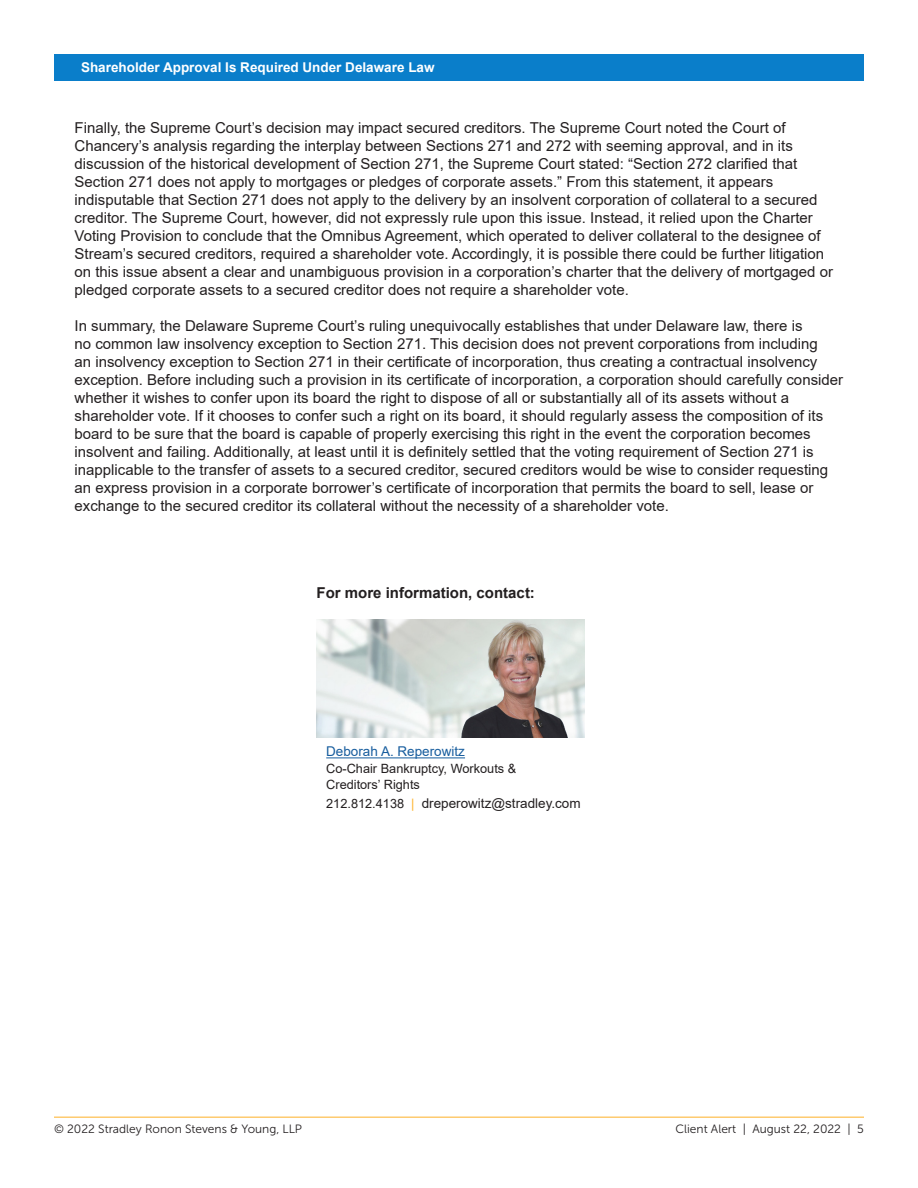
<style>
.page{position:relative;width:918px;height:1188px;background:#fff}
.page>*{position:absolute;margin:0;border:0;box-sizing:border-box;transform-origin:0 0}
.t1{font:15px/18px "Arial";color:#231f20}
.t2{font:700 15px "Arial";color:#231f20}
.t3{font:700 13.5px "Arial";color:#fff}
.t4{font:13.5px "Arial";color:#231f20}
.t5{font:13.5px "Arial";color:#175d9e}
.t6{font:12.75px/16.5px "Arial";color:#231f20}
.t7{font:12px "Museo Sans 300";color:#231f20}
.s1{font-size:12.75px}
.s2{font-size:12.75px;color:#feb127}
</style>
<div class="page">
<hr style="left:54px;top:1117px;width:810px;height:1px;background:#feb127">
<div style="left:54px;top:54px;width:810px;height:27px;background:#0a7eca"></div>
<hr style="left:326px;top:757px;width:139px;height:1px;background:#175d9e">
<img style="left:317px;top:619px;width:267px;height:118px">
<p class="t3" style="left:81px;top:58px;width:355px">Shareholder Approval Is Required Under Delaware Law</p>
<p class="t1" style="left:75px;top:119px;width:760px">Finally, the Supreme Court’s decision may impact secured creditors. The Supreme Court noted the Court of Chancery’s analysis regarding the interplay between Sections 271 and 272 with seeming approval, and in its discussion of the historical development of Section 271, the Supreme Court stated: “Section 272 clarified that Section 271 does not apply to mortgages or pledges of corporate assets.” From this statement, it appears indisputable that Section 271 does not apply to the delivery by an insolvent corporation of collateral to a secured creditor. The Supreme Court, however, did not expressly rule upon this issue. Instead, it relied upon the Charter Voting Provision to conclude that the Omnibus Agreement, which operated to deliver collateral to the designee of Stream’s secured creditors, required a shareholder vote. Accordingly, it is possible there could be further litigation on this issue absent a clear and unambiguous provision in a corporation’s charter that the delivery of mortgaged or pledged corporate assets to a secured creditor does not require a shareholder vote.</p>
<p class="t1" style="left:75px;top:317px;width:770px">In summary, the Delaware Supreme Court’s ruling unequivocally establishes that under Delaware law, there is<br>no common law insolvency exception to Section 271. This decision does not prevent corporations from including<br>an insolvency exception to Section 271 in their certificate of incorporation, thus creating a contractual insolvency exception. Before including such a provision in its certificate of incorporation, a corporation should carefully consider whether it wishes to confer upon its board the right to dispose of all or substantially all of its assets without a shareholder vote. If it chooses to confer such a right on its board, it should regularly assess the composition of its board to be sure that the board is capable of properly exercising this right in the event the corporation becomes insolvent and failing. Additionally, at least until it is definitely settled that the voting requirement of Section 271 is inapplicable to the transfer of assets to a secured creditor, secured creditors would be wise to consider requesting an express provision in a corporate borrower’s certificate of incorporation that permits the board to sell, lease or exchange to the secured creditor its collateral without the necessity of a shareholder vote.</p>
<p class="t2" style="left:317px;top:583px;width:220px">For more information, contact:</p>
<p class="t5" style="left:326px;top:742px;width:140px">Deborah A. Reperowitz</p>
<p class="t6" style="left:326px;top:760px;width:192px">Co-Chair Bankruptcy, Workouts &amp;<br>Creditors’ Rights</p>
<p class="t4" style="left:326px;top:794px;width:256px"><span class="s1">212.812.4138</span> <span class="s2">|</span> dreperowitz@stradley.com</p>
<p class="t7" style="left:54px;top:1123px;width:250px">© 2022 Stradley Ronon Stevens &amp; Young, LLP</p>
<p class="t7" style="left:676px;top:1123px;width:190px">Client Alert | August 22, 2022 | 5</p>
</div>
